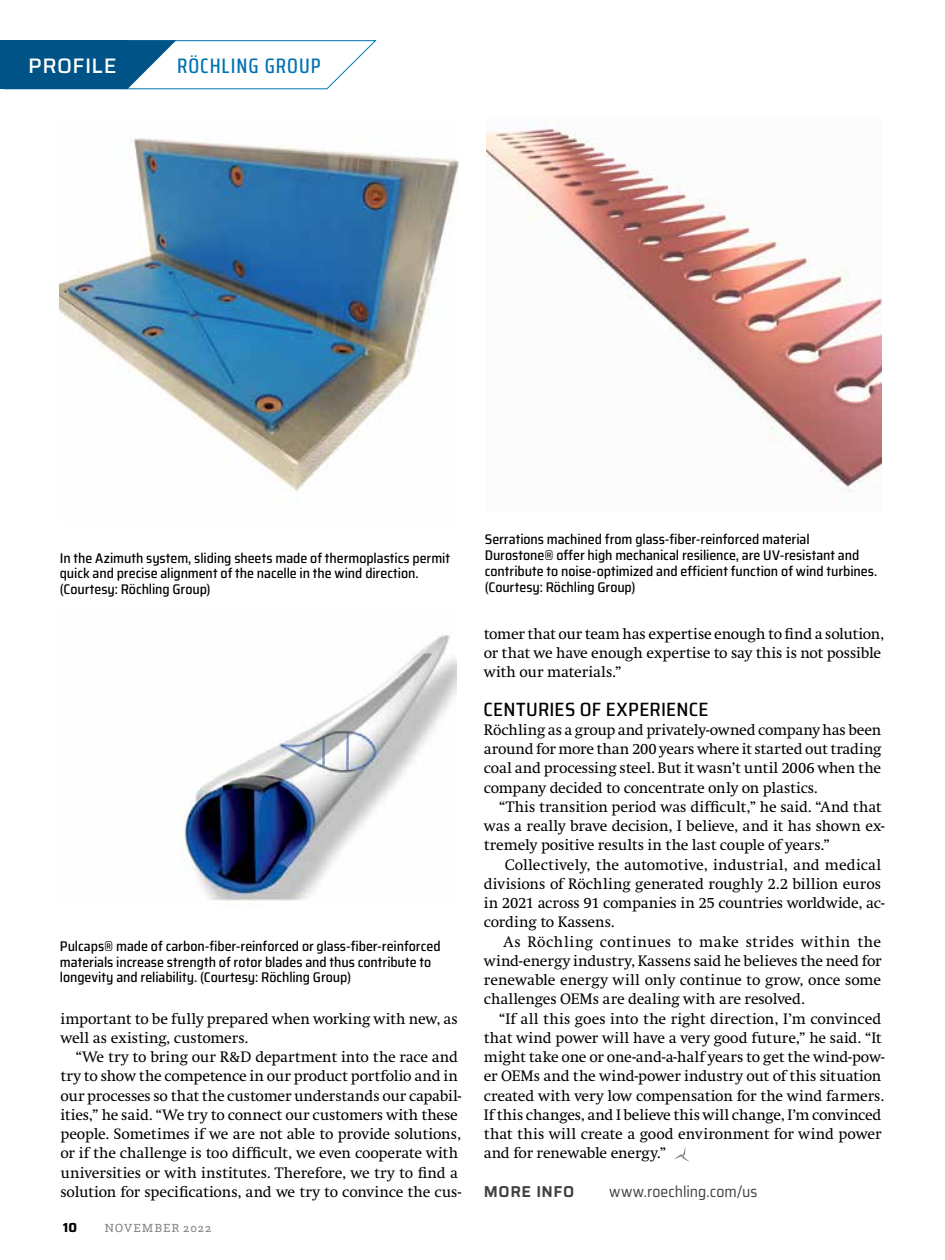
<style>
.page{position:relative;width:945px;height:1260px;background:#fff}
.page>*{position:absolute;margin:0;border:0;box-sizing:border-box;transform-origin:0 0}
.t1{font:500 21px "Saira Condensed";letter-spacing:.045em;color:#0073b3}
.t2{font:500 21px "Saira";letter-spacing:.025em;color:#fff}
.t3{font:500 semi-condensed 19.25px "Saira";letter-spacing:.01em;color:#000}
.t4{font:15.75px/19.2px "Swift";letter-spacing:-.01em;color:#000}
.t5{font:semi-condensed 15.75px "Saira";color:#414042}
.t6{font:600 15.75px "Saira";letter-spacing:.035em;color:#414042}
.t7{font:500 semi-condensed 14px/15.8px "Saira";letter-spacing:-.005em;color:#000}
.t8{font:700 13.12px "Saira";color:#000}
.t9{font:12.25px "Questa Slab";letter-spacing:.07em;color:#808285}
</style>
<div class="page">
<svg style="left:674px;top:1147px;width:16px;height:15px"></svg>
<img style="left:180px;top:635px;width:277px;height:270px">
<img style="left:60px;top:138px;width:399px;height:354px">
<img style="left:487px;top:125px;width:395px;height:367px">
<div style="left:0;top:40px;width:127px;height:49px;background:#005387"></div>
<svg style="left:3px;top:40px;width:374px;height:50px"></svg>
<h1 class="t2" style="left:28px;top:50px;width:90px">PROFILE</h1>
<h1 class="t1" style="left:177px;top:50px;width:145px">RÖCHLING GROUP</h1>
<p class="t7" style="left:60px;top:550px;width:392px">In the Azimuth system, sliding sheets made of thermoplastics permit quick and precise alignment of the nacelle in the wind direction. (Courtesy: Röchling Group)</p>
<p class="t7" style="left:60px;top:938px;width:382px">Pulcaps® made of carbon-fiber-reinforced or glass-fiber-reinforced materials increase strength of rotor blades and thus contribute to longevity and reliability. (Courtesy: Röchling Group)</p>
<p class="t4" style="left:60px;top:1009px;width:399px">important to be fully prepared when working with new, as well as existing, customers.</p>
<p class="t4" style="left:60px;top:1048px;width:402px;text-indent:15px">“We try to bring our R&amp;D department into the race and try to show the competence in our product portfolio and in our processes so that the customer understands our capabil&shy;ities,” he said. “We try to connect our customers with these people. Sometimes if we are not able to provide solutions, or if the challenge is too difficult, we even cooperate with universities or with institutes. Therefore, we try to find a solution for specifications, and we try to convince the cus-</p>
<p class="t8" style="left:63px;top:1218px;width:16px">10</p>
<p class="t9" style="left:104px;top:1220px;width:109px">NOVEMBER 2022</p>
<p class="t7" style="left:485px;top:531px;width:394px">Serrations machined from glass-fiber-reinforced material Durostone® offer high mechanical resilience, are UV-resistant and contribute to noise-optimized and efficient function of wind turbines. (Courtesy: Röchling Group)</p>
<p class="t4" style="left:484px;top:624px;width:402px">tomer that our team has expertise enough to find a solution, or that we have enough expertise to say this is not possible with our materials.”</p>
<p class="t3" style="left:484px;top:694px;width:226px">CENTURIES OF EXPERIENCE</p>
<p class="t4" style="left:484px;top:720px;width:399px;text-align:justify">Röchling as a group and privately-owned company has been around for more than 200 years where it started out trading coal and processing steel. But it wasn’t until 2006 when the company decided to concentrate only on plastics.</p>
<p class="t4" style="left:484px;top:797px;width:402px;text-indent:15px">“This transition period was difficult,” he said. “And that was a really brave decision, I believe, and it has shown ex&shy;tremely positive results in the last couple of years.”</p>
<p class="t4" style="left:484px;top:855px;width:402px;text-indent:21px">Collectively, the automotive, industrial, and medical divisions of Röchling generated roughly 2.2 billion euros in 2021 across 91 companies in 25 countries worldwide, ac&shy;cording to Kassens.</p>
<p class="t4" style="left:484px;top:932px;width:399px;text-align:justify;text-indent:20px">As Röchling continues to make strides within the wind-energy industry, Kassens said he believes the need for renewable energy will only continue to grow, once some challenges OEMs are dealing with are resolved.</p>
<p class="t4" style="left:484px;top:1009px;width:402px;text-indent:15px">“If all this goes into the right direction, I’m convinced that wind power will have a very good future,” he said. “It might take one or one-and-a-half years to get the wind-pow&shy;er OEMs and the wind-power industry out of this situation created with very low compensation for the wind farmers.<br>If this changes, and I believe this will change, I’m convinced that this will create a good environment for wind power and for renewable energy.”</p>
<p class="t6" style="left:484px;top:1179px;width:92px">MORE INFO</p>
<p class="t5" style="left:609px;top:1180px;width:150px">www.roechling.com/us</p>
</div>
